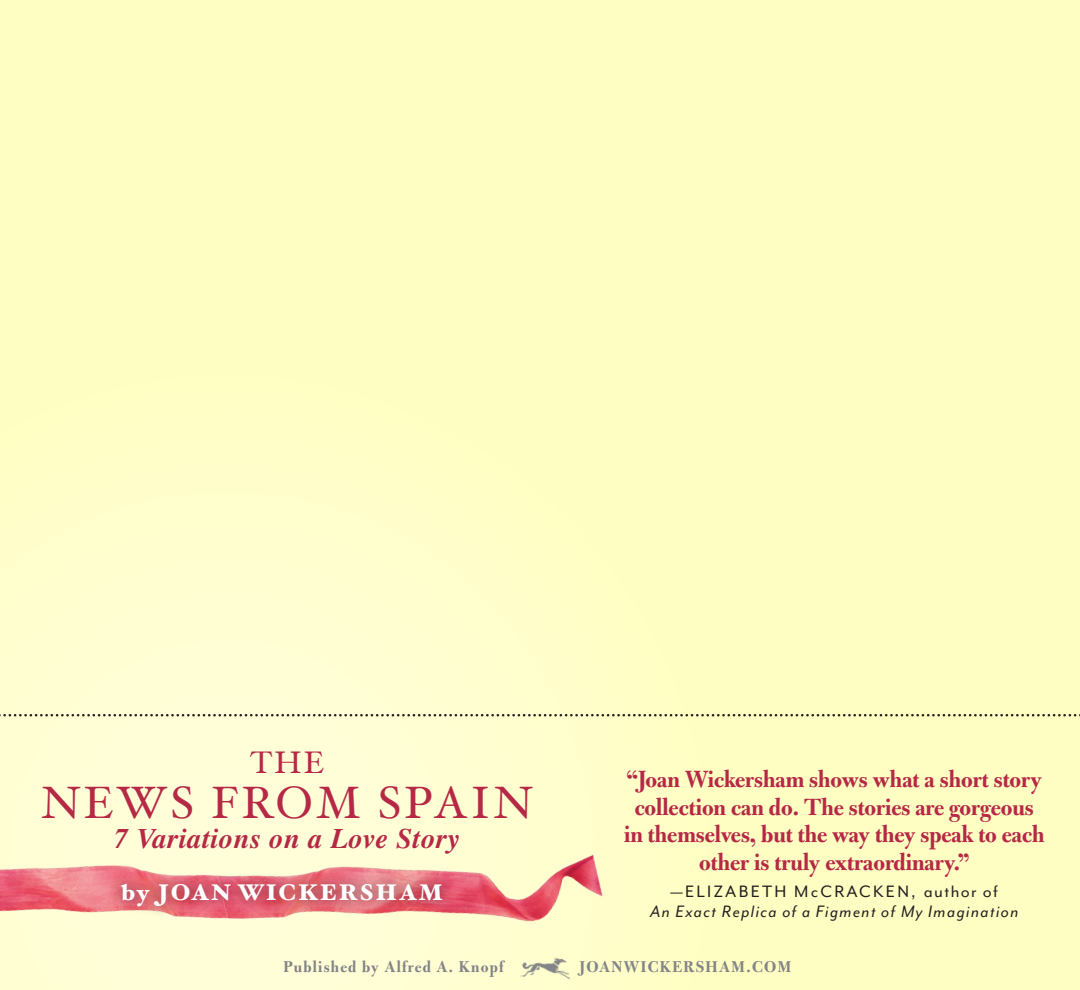
<style>
.page{position:relative;width:1080px;height:990px;background:#fff}
.page>*{position:absolute;margin:0;border:0;box-sizing:border-box;transform-origin:0 0}
.t1{font:45.5px "Hoefler Text";letter-spacing:.07em;color:#b52846}
.t2{font:31.25px "Hoefler Text";color:#b52846}
.t3{font:italic 700 28.5px "Times";letter-spacing:.02em;color:#b52846}
.t4{font:26.25px/27.5px "Bulmer MT Bold Display";color:#b52846;text-align:center}
.t5{font:900 22.75px "Hoefler Text";letter-spacing:.07em;color:#fff}
.t6{font:italic 19px "Mr Eaves Mod OT";letter-spacing:.07em;color:#231f20}
.t7{font:19px "Mr Eaves Mod OT";letter-spacing:.12em;color:#231f20}
.t8{font:17.5px "Bulmer MT Bold Display";letter-spacing:.07em;color:#828487}
</style>
<div class="page">
<svg style="left:0;top:362px;width:721px;height:628px;background:#fefdca"></svg>
<svg style="left:0;top:714px;width:1080px;height:2px;background:#a3a083"></svg>
<img style="left:0;top:794px;width:207px;height:171px">
<img style="left:207px;top:794px;width:417px;height:196px">
<div style="left:110px;top:873px;width:343px;height:46px;background:#231f20;opacity:.58"></div>
<p class="t2" style="left:250px;top:744px;width:75px">THE</p>
<p class="t1" style="left:42px;top:776px;width:493px">NEWS FROM SPAIN</p>
<p class="t3" style="left:114px;top:822px;width:348px">7 Variations on a Love Story</p>
<p class="t5" style="left:122px;top:879px;width:323px">by JOAN WICKERSHAM</p>
<p class="t4" style="left:624px;top:767px;width:422px">“Joan Wickersham shows what a short story collection can do. The stories are gorgeous in themselves, but the way they speak to each other is truly extraordinary.”</p>
<p class="t7" style="left:671px;top:881px;width:329px">—ELIZABETH McCRACKEN, author of</p>
<p class="t6" style="left:650px;top:901px;width:370px">An Exact Replica of a Figment of My Imagination</p>
<p class="t8" style="left:283px;top:958px;width:222px">Published by Alfred A. Knopf</p>
<p class="t8" style="left:580px;top:958px;width:213px">JOANWICKERSHAM.COM</p>
</div>
